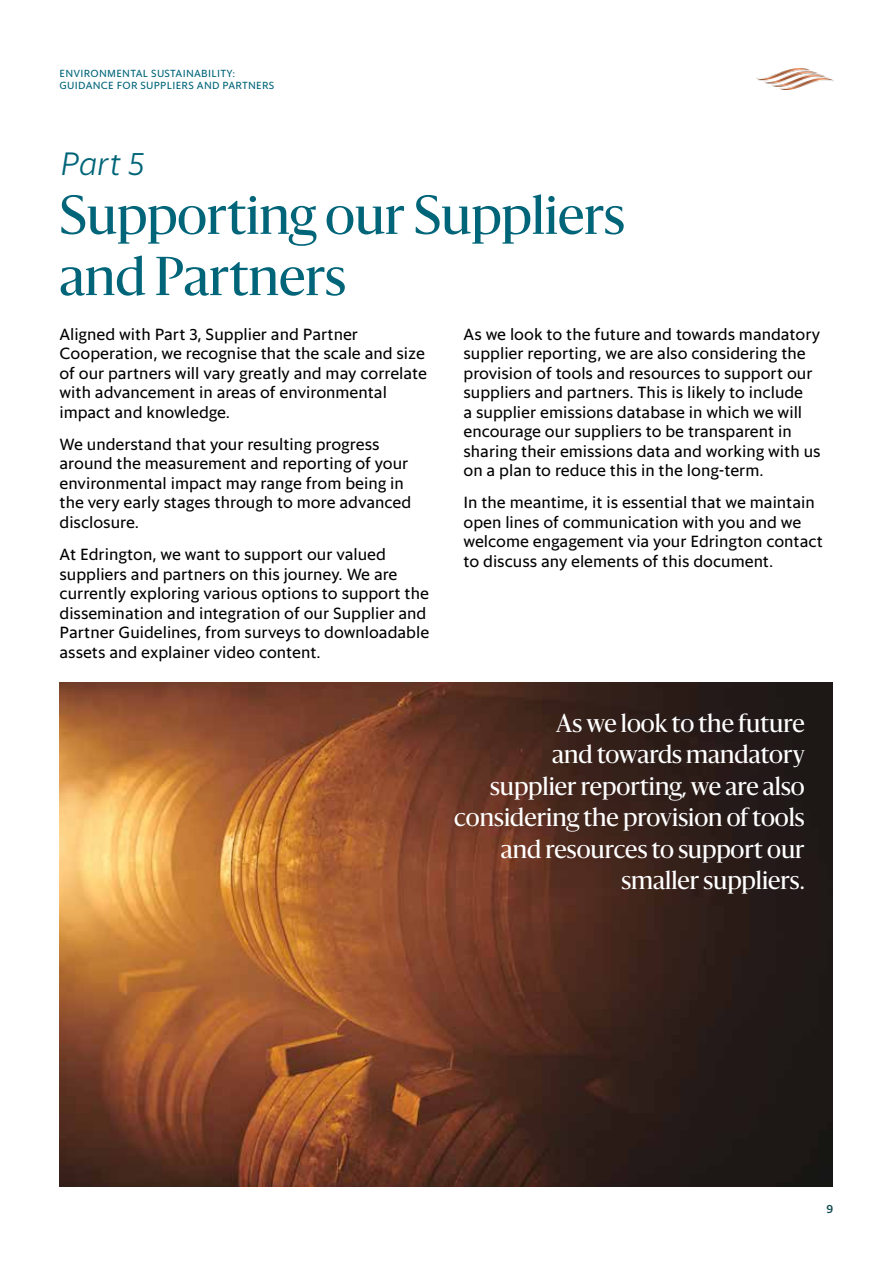
<style>
.page{position:relative;width:893px;height:1263px;background:#fff}
.page>*{position:absolute;margin:0;border:0;box-sizing:border-box;transform-origin:0 0}
.t1{font:51px/61.2px "Sanomat";color:#006579}
.t2{font:italic 300 33px "Sanomat Sans Text";color:#006579}
.t3{font:24px/31.5px "Sanomat";color:#fff;text-align:right}
.t4{font:16.5px/19.5px "Sanomat Sans Text";color:#000}
.t5{font:500 12px "Sanomat Sans Text";color:#134d51}
.t6{font:10.5px/12.6px "Sanomat Sans Text";letter-spacing:.025em;color:#006579}
</style>
<div class="page">
<img style="left:60px;top:682px;width:772px;height:504px">
<img style="left:757px;top:68px;width:76px;height:21px">
<p class="t6" style="left:60px;top:66px;width:216px">ENVIRONMENTAL SUSTAINABILITY:<br>GUIDANCE FOR SUPPLIERS AND PARTNERS</p>
<h2 class="t2" style="left:61px;top:139px;width:86px">Part 5</h2>
<h1 class="t1" style="left:60px;top:181px;width:567px">Supporting our Suppliers and Partners</h1>
<p class="t4" style="left:60px;top:323px;width:369px">Aligned with Part 3, Supplier and Partner Cooperation, we recognise that the scale and size of our partners will vary greatly and may correlate with advancement in areas of environmental impact and knowledge.</p>
<p class="t4" style="left:60px;top:433px;width:353px">We understand that your resulting progress around the measurement and reporting of your environmental impact may range from being in the very early stages through to more advanced disclosure.</p>
<p class="t4" style="left:60px;top:543px;width:371px">At Edrington, we want to support our valued suppliers and partners on this journey. We are currently exploring various options to support the dissemination and integration of our Supplier and Partner Guidelines, from surveys to downloadable assets and explainer video content.</p>
<p class="t4" style="left:463px;top:323px;width:359px">As we look to the future and towards mandatory supplier reporting, we are also considering the provision of tools and resources to support our suppliers and partners. This is likely to include<br>a supplier emissions database in which we will encourage our suppliers to be transparent in sharing their emissions data and working with us on a plan to reduce this in the long-term.</p>
<p class="t4" style="left:463px;top:491px;width:361px">In the meantime, it is essential that we maintain open lines of communication with you and we welcome engagement via your Edrington contact to discuss any elements of this document.</p>
<h3 class="t3" style="left:454px;top:705px;width:352px">As we look to the future<br>and towards mandatory<br>supplier reporting, we are also considering the provision of tools and resources to support our smaller suppliers.</h3>
<p class="t5" style="left:827px;top:1200px;width:8px">9</p>
</div>
